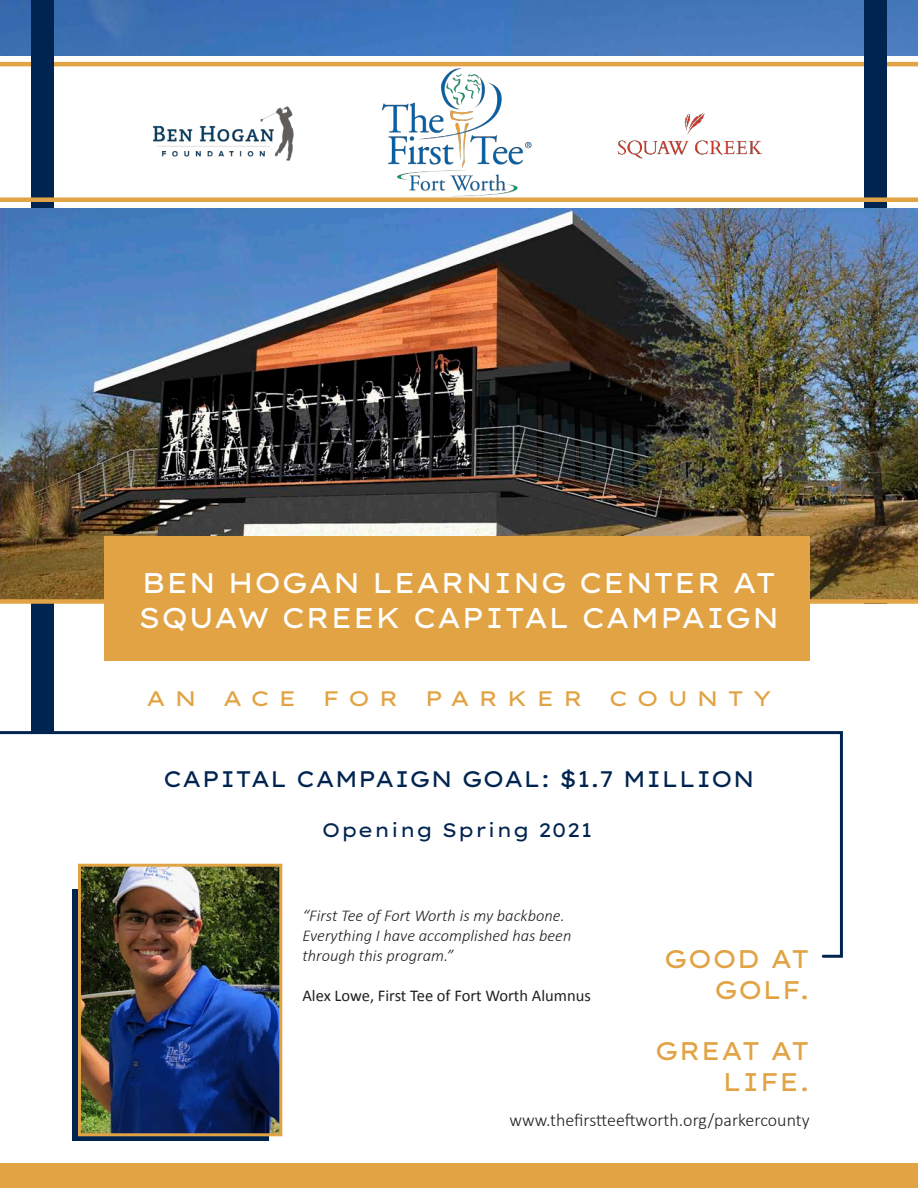
<style>
.page{position:relative;width:918px;height:1188px;background:#fff}
.page>*{position:absolute;margin:0;border:0;box-sizing:border-box;transform-origin:0 0}
.t1{font:28.5px/34.2px "Lexend Giga";color:#fff}
.t2{font:25.5px "Lexend Giga";color:#e1a343}
.t3{font:22.5px "Lexend Giga";color:#002450}
.t4{font:21px "Lexend Giga";letter-spacing:.37em;color:#e1a343;scale:1.09 1}
.t5{font:19.5px "Lexend Giga";letter-spacing:.03em;color:#002450}
.t6{font:300 18px "Calibri";color:#231f20}
.t7{font:italic 300 16.5px/19.8px "Calibri";color:#231f20}
.t8{font:16.5px "Calibri";color:#231f20}
</style>
<div class="page">
<div style="left:72px;top:889px;width:196px;height:252px;background:#002450"></div>
<hr style="left:0;top:62px;width:918px;height:4px;background:#e1a343">
<img style="left:0;top:0;width:918px;height:56px">
<div style="left:32px;top:0;width:22px;height:733px;background:#002450"></div>
<img style="left:82px;top:959px;width:196px;height:173px">
<div style="left:78px;top:864px;width:204px;height:272px;border:3px solid #e1a343"></div>
<svg style="left:0;top:730px;width:843px;height:229px"></svg>
<div style="left:864px;top:0;width:22px;height:604px;background:#002450"></div>
<img style="left:0;top:209px;width:918px;height:390px">
<div style="left:105px;top:536px;width:705px;height:125px;background:#e1a343"></div>
<div style="left:0;top:599px;width:918px;height:5px;background:#e1a343"></div>
<img style="left:153px;top:106px;width:141px;height:55px">
<img style="left:381px;top:68px;width:151px;height:129px">
<img style="left:617px;top:113px;width:145px;height:46px">
<div style="left:0;top:197px;width:918px;height:5px;background:#e1a343"></div>
<div style="left:0;top:1164px;width:918px;height:24px;background:#e1a343"></div>
<p class="t1" style="left:138px;top:563px;width:643px">BEN HOGAN LEARNING CENTER AT<br>SQUAW CREEK CAPITAL CAMPAIGN</p>
<p class="t4" style="left:146px;top:682px;width:575px">AN ACE FOR PARKER COUNTY</p>
<p class="t3" style="left:163px;top:761px;width:593px">CAPITAL CAMPAIGN GOAL: $1.7 MILLION</p>
<p class="t5" style="left:322px;top:815px;width:272px">Opening Spring 2021</p>
<p class="t7" style="left:302px;top:906px;width:271px">“First Tee of Fort Worth is my backbone.<br>Everything I have accomplished has been through this program.”</p>
<p class="t8" style="left:302px;top:984px;width:290px">Alex Lowe, First Tee of Fort Worth Alumnus</p>
<p class="t2" style="left:664px;top:939px;width:147px">GOOD AT</p>
<p class="t2" style="left:714px;top:969px;width:97px">GOLF.</p>
<p class="t2" style="left:655px;top:1031px;width:157px">GREAT AT</p>
<p class="t2" style="left:723px;top:1061px;width:89px">LIFE.</p>
<p class="t6" style="left:510px;top:1108px;width:302px">www.thefirstteeftworth.org/parkercounty</p>
</div>
